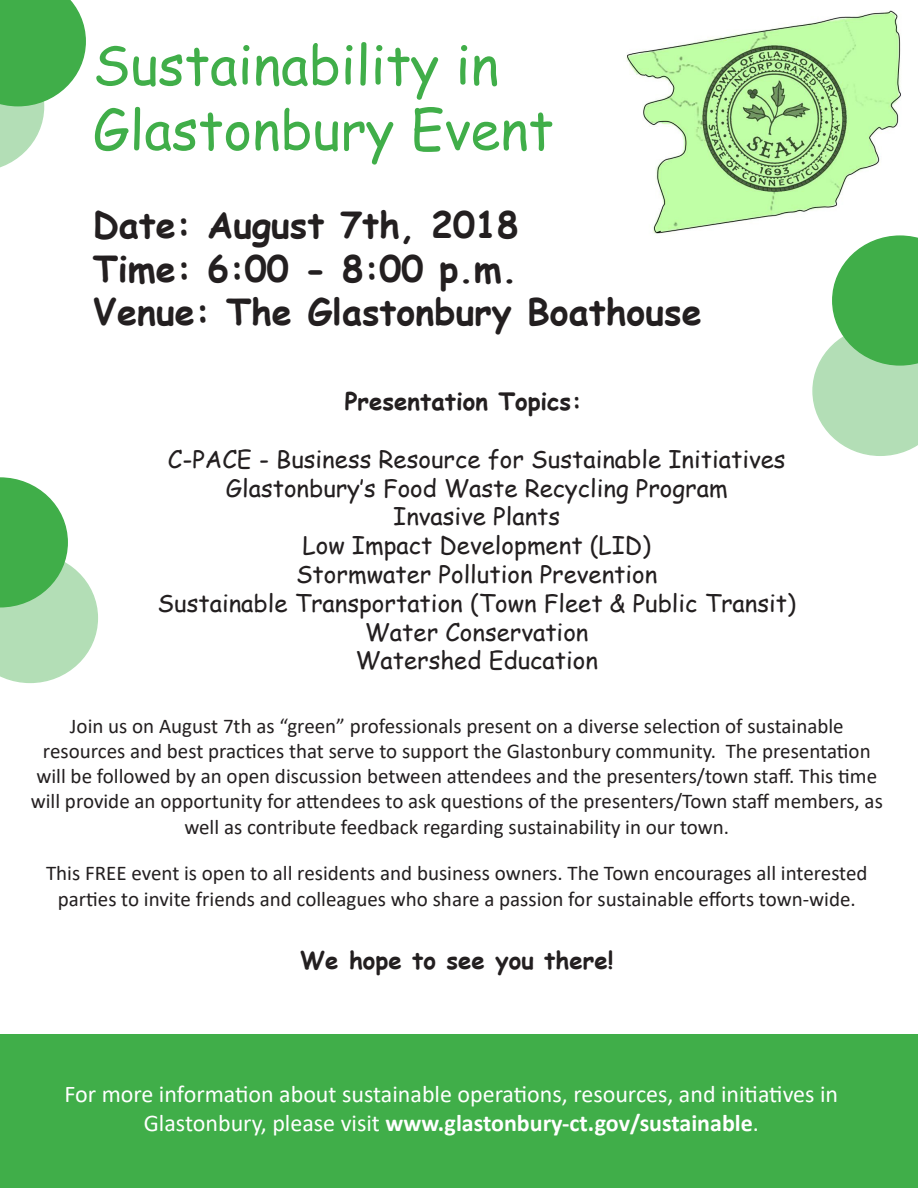
<style>
.page{position:relative;width:918px;height:1188px;background:#fff}
.page>*{position:absolute;margin:0;border:0;box-sizing:border-box;transform-origin:0 0}
.t1{font:54px/64.8px "Comic Sans MS";color:#40ae49}
.t2{font:700 36px "Comic Sans MS";color:#231f20}
.t3{font:24px "Comic Sans MS";color:#231f20}
.t4{font:24px/28.8px "Calibri";color:#fff;text-align:center}
.t5{font:700 24px "Comic Sans MS";color:#231f20}
.t6{font:21px/25.2px "Calibri";color:#231f20;text-align:center}
.s1{font-weight:700}
</style>
<div class="page">
<div style="left:0;top:1034px;width:918px;height:154px;background:#40ae49"></div>
<svg style="left:0;top:477px;width:98px;height:206px"></svg>
<img style="left:626px;top:11px;width:275px;height:223px">
<svg style="left:812px;top:235px;width:106px;height:221px"></svg>
<svg style="left:0;top:0;width:86px;height:168px"></svg>
<p class="t1" style="left:93px;top:31px;width:463px">Sustainability in<br>Glastonbury Event</p>
<p class="t2" style="left:93px;top:199px;width:428px">Date: August 7th, 2018</p>
<p class="t2" style="left:93px;top:242px;width:426px">Time: 6:00 - 8:00 p.m.</p>
<p class="t2" style="left:93px;top:285px;width:611px">Venue: The Glastonbury Boathouse</p>
<p class="t5" style="left:345px;top:384px;width:238px">Presentation Topics:</p>
<p class="t3" style="left:168px;top:441px;width:619px">C-PACE - Business Resource for Sustainable Initiatives</p>
<p class="t3" style="left:226px;top:470px;width:503px">Glastonbury’s Food Waste Recycling Program</p>
<p class="t3" style="left:393px;top:499px;width:168px">Invasive Plants</p>
<p class="t3" style="left:303px;top:528px;width:350px">Low Impact Development (LID)</p>
<p class="t3" style="left:296px;top:557px;width:363px">Stormwater Pollution Prevention</p>
<p class="t3" style="left:158px;top:585px;width:640px">Sustainable Transportation (Town Fleet &amp; Public Transit)</p>
<p class="t3" style="left:365px;top:614px;width:225px">Water Conservation</p>
<p class="t3" style="left:355px;top:643px;width:244px">Watershed Education</p>
<p class="t6" style="left:31px;top:713px;width:854px">Join us on August 7th as “green” professionals present on a diverse selection of sustainable resources and best practices that serve to support the Glastonbury community. The presentation will be followed by an open discussion between attendees and the presenters/town staff. This time will provide an opportunity for attendees to ask questions of the presenters/Town staff members, as well as contribute feedback regarding sustainability in our town.</p>
<p class="t6" style="left:46px;top:860px;width:823px">This FREE event is open to all residents and business owners. The Town encourages all interested parties to invite friends and colleagues who share a passion for sustainable efforts town-wide.</p>
<p class="t5" style="left:300px;top:942px;width:315px">We hope to see you there!</p>
<p class="t4" style="left:65px;top:1079px;width:775px">For more information about sustainable operations, resources, and initiatives in<br>Glastonbury, please visit <span class="s1">www.glastonbury-ct.gov/sustainable</span>.</p>
</div>
